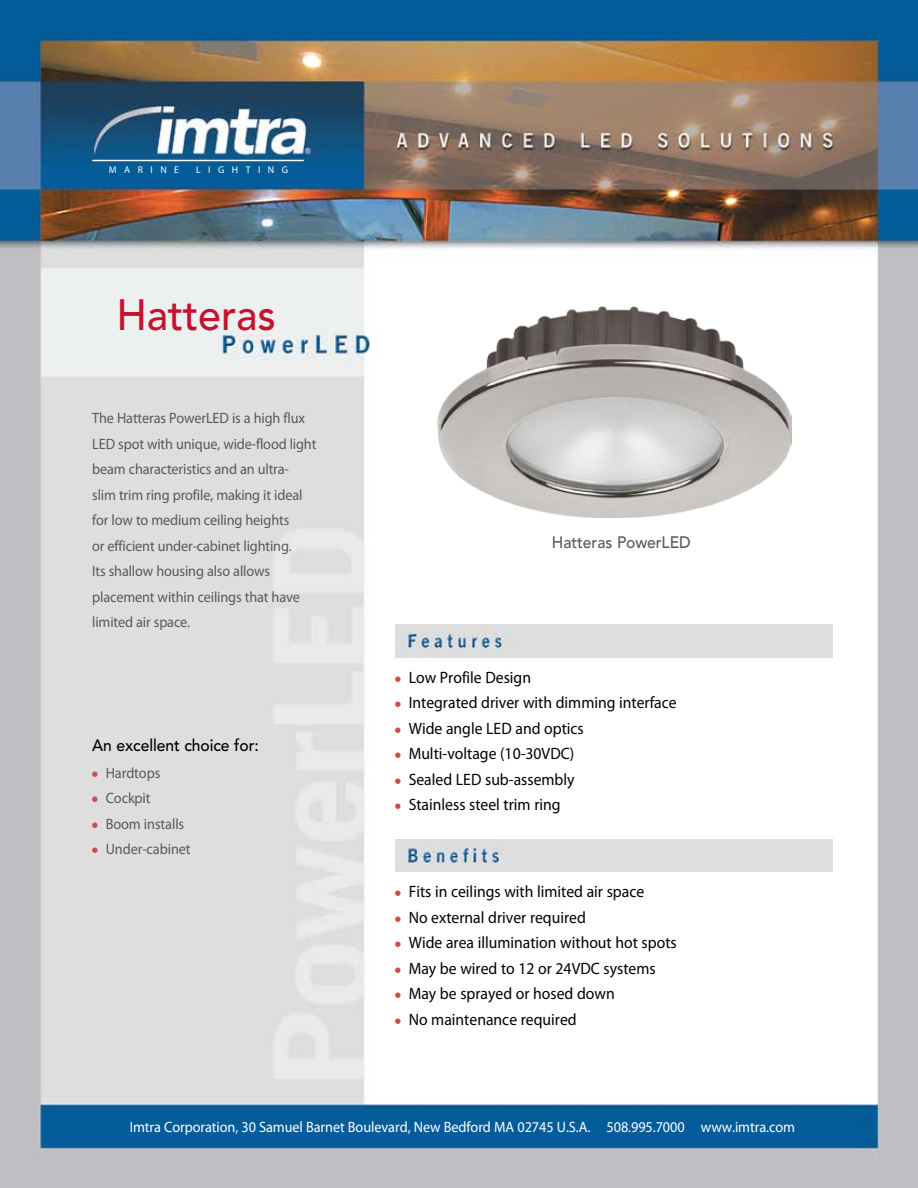
<style>
.page{position:relative;width:918px;height:1188px;background:#fff}
.page>*{position:absolute;margin:0;border:0;box-sizing:border-box;transform-origin:0 0}
.t1{font:500 43.5px "Avenir";letter-spacing:-.005em;color:#c41230;scale:.95 1}
.t2{font:16.5px/25.5px "Myriad Pro";color:#000;scale:.95 1}
.t3{font:500 16.5px "Avenir";letter-spacing:-.005em;color:#000;scale:.95 1}
.t4{font:500 16.5px "Avenir";letter-spacing:-.005em;color:#58595b;scale:.95 1}
.t5{font:15px/25.5px "Myriad Pro";letter-spacing:-.01em;color:#58595b;scale:.95 1}
.t6{font:15px "Myriad Pro";letter-spacing:-.005em;color:#fff;scale:.95 1}
.t7{font:9.75px "Myriad Pro";letter-spacing:.77em;color:#fff}
.s1{font-family:"Monotype Sorts";font-size:7.5px;color:#ce4d4b}
</style>
<div class="page">
<img style="left:0;top:0;width:918px;height:1188px">
<hr style="left:92px;top:160px;width:212px;height:1px;background:#fff">
<img style="left:438px;top:306px;width:354px;height:211px">
<img style="left:395px;top:625px;width:437px;height:32px">
<img style="left:395px;top:839px;width:437px;height:33px">
<p class="t7" style="left:109px;top:164px;width:72px">MARINE</p>
<p class="t7" style="left:196px;top:164px;width:94px">LIGHTING</p>
<h1 class="t1" style="left:116px;top:290px;width:169px">Hatteras</h1>
<p class="t5" style="left:92px;top:405px;width:238px">The Hatteras PowerLED is a high flux LED spot with unique, wide-flood light beam characteristics and an ultra-<br>slim trim ring profile, making it ideal for low to medium ceiling heights<br>or efficient under-cabinet lighting.<br>Its shallow housing also allows placement within ceilings that have limited air space.</p>
<p class="t3" style="left:92px;top:735px;width:177px">An excellent choice for:</p>
<p class="t5" style="left:92px;top:760px;width:105px"><span class="s1">l</span> Hardtops<br><span class="s1">l</span> Cockpit<br><span class="s1">l</span> Boom installs <span class="s1">l</span> Under-cabinet</p>
<p class="t4" style="left:552px;top:533px;width:148px">Hatteras PowerLED</p>
<p class="t2" style="left:395px;top:664px;width:298px"><span class="s1">l</span> Low Profile Design<br><span class="s1">l</span> Integrated driver with dimming interface <span class="s1">l</span> Wide angle LED and optics<br><span class="s1">l</span> Multi-voltage (10-30VDC)<br><span class="s1">l</span> Sealed LED sub-assembly<br><span class="s1">l</span> Stainless steel trim ring</p>
<p class="t2" style="left:395px;top:879px;width:298px"><span class="s1">l</span> Fits in ceilings with limited air space<br><span class="s1">l</span> No external driver required<br><span class="s1">l</span> Wide area illumination without hot spots <span class="s1">l</span> May be wired to 12 or 24VDC systems<br><span class="s1">l</span> May be sprayed or hosed down<br><span class="s1">l</span> No maintenance required</p>
<p class="t6" style="left:130px;top:1118px;width:702px">Imtra Corporation, 30 Samuel Barnet Boulevard, New Bedford MA 02745 U.S.A. 508.995.7000 www.imtra.com</p>
</div>
